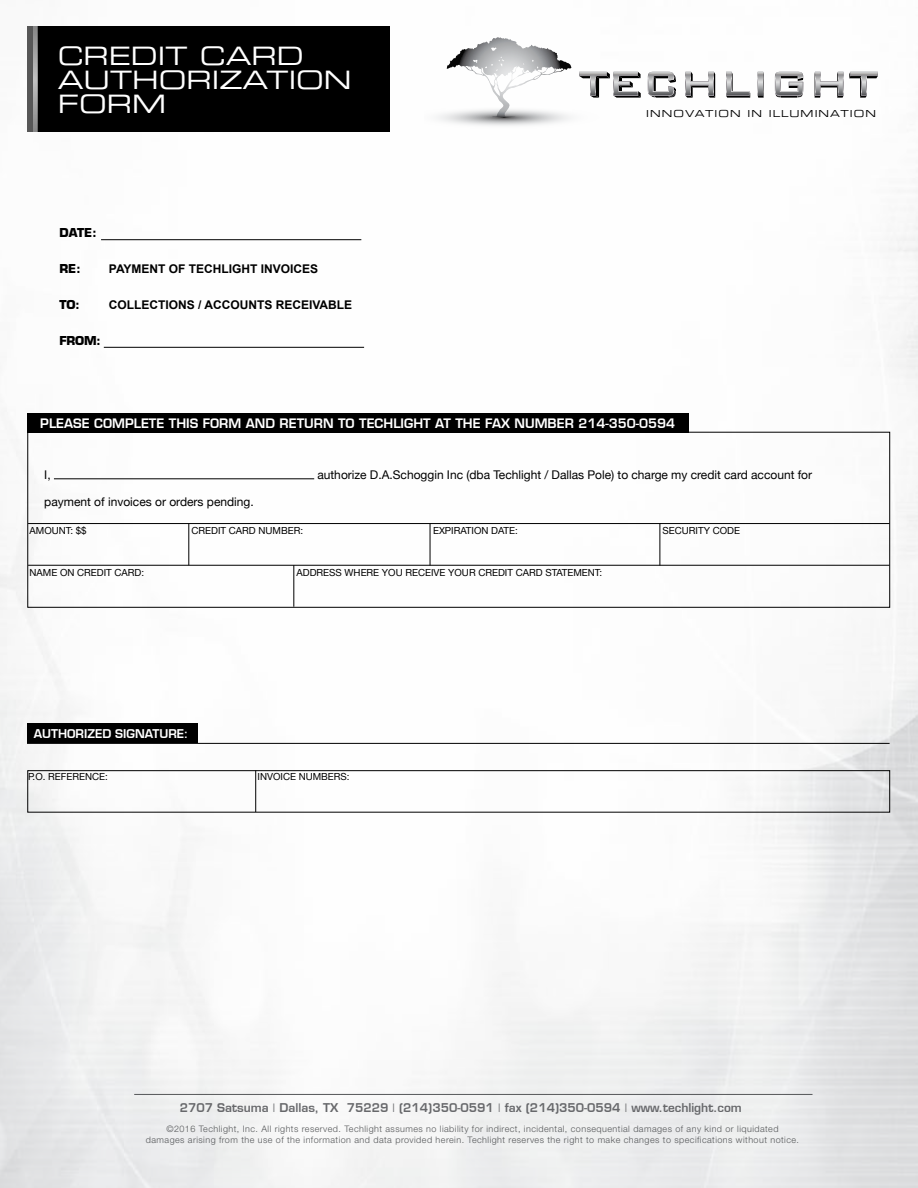
<style>
.page{position:relative;width:918px;height:1188px;background:#fff}
.page>*{position:absolute;margin:0;border:0;box-sizing:border-box;transform-origin:0 0}
.t1{font:25.5px/24.2px "Eurostile LT Extended Two";color:#fff}
.t2{font:600 12.75px "Eurostile LT";color:#fff}
.t3{font:12px "Helvetica Neue";color:#000}
.t4{font:700 12px "Arial";color:#000}
.t5{font:700 12px "Eurostile";letter-spacing:-.01em;color:#000}
.t6{font:600 11.85px "Eurostile LT";color:#67686b}
.t7{font:600 11.85px "Eurostile LT";color:#fff}
.t8{font:9.75px "Helvetica Neue";color:#000}
.t9{font:9.75px "Eurostile LT Extended Two";letter-spacing:.11em;color:#000}
.t10{font:300 9px/10.8px "Helvetica Neue LT Std";letter-spacing:.05em;color:#555759;text-align:center}
.s1{font-weight:400;font-stretch:condensed}
</style>
<div class="page">
<img style="left:0;top:26px;width:918px;height:1162px">
<svg style="left:424px;top:37px;width:454px;height:92px"></svg>
<div style="left:27px;top:27px;width:363px;height:105px;background:#000"></div>
<svg style="left:32px;top:27px;width:5px;height:105px"></svg>
<div style="left:27px;top:27px;width:5px;height:105px;background:#575757"></div>
<hr style="left:101px;top:239px;width:260px;height:1px;background:#000">
<hr style="left:104px;top:347px;width:260px;height:1px;background:#000">
<hr style="left:134px;top:1094px;width:679px;height:1px;background:#555759">
<div style="left:27px;top:413px;width:661px;height:20px;background:#000"></div>
<hr style="left:54px;top:479px;width:260px;height:1px;background:#000">
<hr style="left:28px;top:523px;width:862px;height:1px;background:#000">
<hr style="left:28px;top:565px;width:862px;height:1px;background:#000">
<hr style="left:189px;top:524px;width:1px;height:41px;background:#000">
<hr style="left:294px;top:565px;width:1px;height:42px;background:#000">
<hr style="left:430px;top:524px;width:1px;height:41px;background:#000">
<hr style="left:660px;top:523px;width:1px;height:42px;background:#000">
<div style="left:28px;top:432px;width:862px;height:176px;border:1px solid #000"></div>
<div style="left:27px;top:724px;width:171px;height:19px;background:#000"></div>
<hr style="left:27px;top:743px;width:863px;height:1px;background:#000">
<hr style="left:255px;top:770px;width:1px;height:42px;background:#000">
<div style="left:28px;top:770px;width:862px;height:42px;border:1px solid #000"></div>
<h1 class="t1" style="left:58px;top:43px;width:296px">CREDIT CARD<br>AUTHORIZATION<br>FORM</h1>
<h3 class="t5" style="left:59px;top:225px;width:39px">DATE:</h3>
<h3 class="t5" style="left:59px;top:261px;width:23px">RE:</h3>
<h3 class="t4" style="left:109px;top:260px;width:211px">PAYMENT OF TECHLIGHT INVOICES</h3>
<h3 class="t5" style="left:59px;top:297px;width:22px">TO:</h3>
<h3 class="t4" style="left:109px;top:296px;width:245px">COLLECTIONS / ACCOUNTS RECEIVABLE</h3>
<h3 class="t5" style="left:59px;top:333px;width:43px">FROM:</h3>
<p class="t9" style="left:646px;top:107px;width:231px">INNOVATION IN ILLUMINATION</p>
<h2 class="t2" style="left:40px;top:415px;width:636px">PLEASE COMPLETE THIS FORM AND RETURN TO TECHLIGHT AT THE FAX NUMBER 214-350-0594</h2>
<h3 class="t3" style="left:44px;top:466px;width:8px">I,</h3>
<h3 class="t3" style="left:317px;top:466px;width:496px">authorize D.A.Schoggin Inc (dba Techlight / Dallas Pole) to charge my credit card account for</h3>
<h3 class="t3" style="left:44px;top:493px;width:211px">payment of invoices or orders pending.</h3>
<p class="t8" style="left:30px;top:524px;width:59px">AMOUNT: $$</p>
<p class="t8" style="left:192px;top:524px;width:113px">CREDIT CARD NUMBER:</p>
<p class="t8" style="left:433px;top:524px;width:86px">EXPIRATION DATE:</p>
<p class="t8" style="left:663px;top:524px;width:79px">SECURITY CODE</p>
<p class="t8" style="left:30px;top:566px;width:116px">NAME ON CREDIT CARD:</p>
<p class="t8" style="left:297px;top:566px;width:307px">ADDRESS WHERE YOU RECEIVE YOUR CREDIT CARD STATEMENT:</p>
<h3 class="t7" style="left:34px;top:726px;width:156px">AUTHORIZED SIGNATURE:</h3>
<p class="t8" style="left:28px;top:770px;width:81px">P.O. REFERENCE:</p>
<p class="t8" style="left:258px;top:770px;width:94px">INVOICE NUMBERS:</p>
<h3 class="t6" style="left:180px;top:1100px;width:564px">2707 Satsuma <span class="s1">l</span> Dallas, TX 75229 <span class="s1">l</span> (214)350-0591 <span class="s1">l</span> fax (214)350-0594 <span class="s1">l</span> www.techlight.com</h3>
<p class="t10" style="left:146px;top:1123px;width:655px">©2016 Techlight, Inc. All rights reserved. Techlight assumes no liability for indirect, incidental, consequential damages of any kind or liquidated<br>damages arising from the use of the information and data provided herein. Techlight reserves the right to make changes to specifications without notice.</p>
</div>
